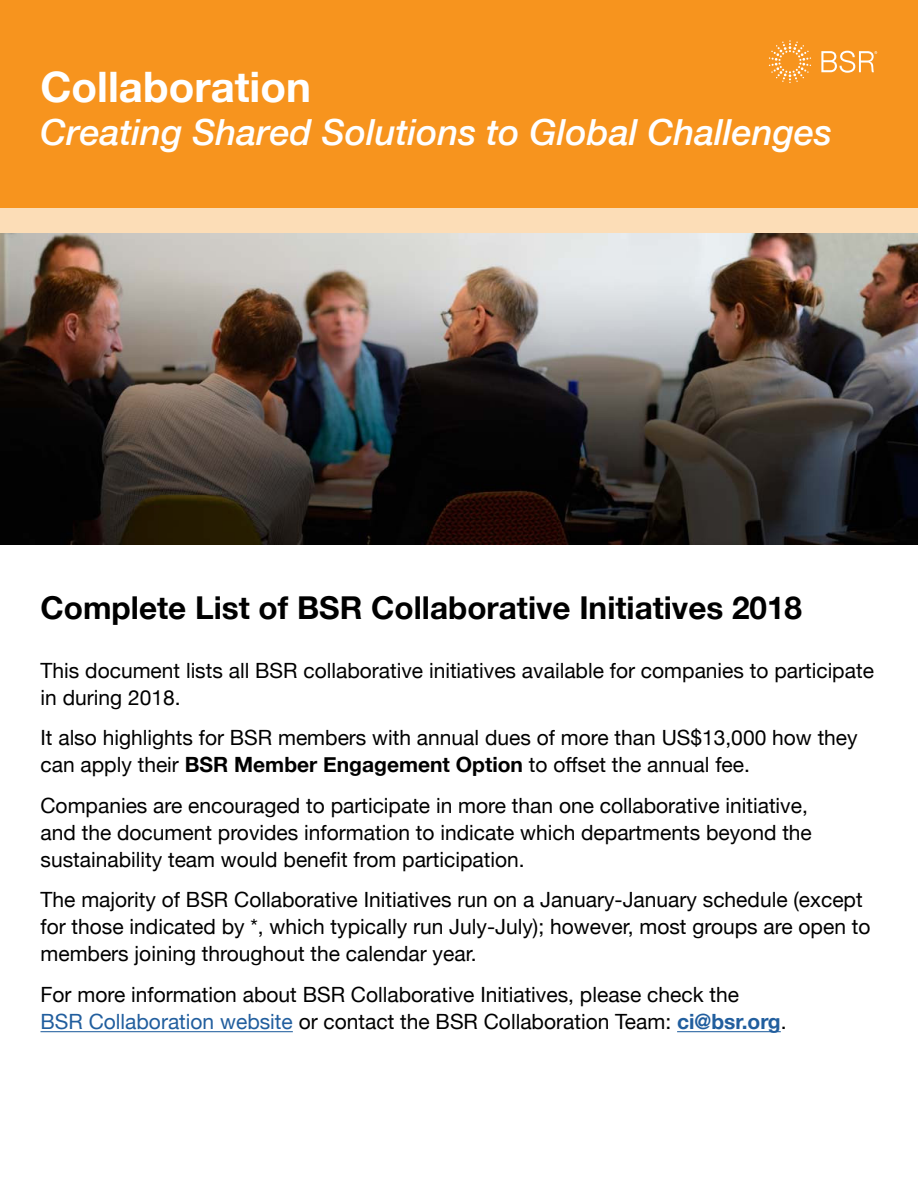
<style>
.page{position:relative;width:918px;height:1188px;background:#fff}
.page>*{position:absolute;margin:0;border:0;box-sizing:border-box;transform-origin:0 0}
.t1{font:700 42px "Helvetica Neue";color:#fff}
.t2{font:italic 500 36px "Helvetica Neue";color:#fff}
.t3{font:700 31.5px "Helvetica Neue";color:#000}
.t4{font:21px/27px "Helvetica Neue";color:#000}
.s1{font-weight:700}
.s2{color:#215e9e}
.s3{font-weight:700;color:#215e9e}
</style>
<div class="page">
<div style="left:0;top:0;width:918px;height:233px;background:#fcddb7"></div>
<div style="left:0;top:0;width:918px;height:207px;background:#f7941e"></div>
<hr style="left:40px;top:1031px;width:253px;height:1px;background:#215e9e">
<hr style="left:677px;top:1031px;width:104px;height:1px;background:#215e9e">
<svg style="left:769px;top:40px;width:42px;height:43px"></svg>
<svg style="left:821px;top:51px;width:56px;height:22px"></svg>
<img style="left:0;top:233px;width:918px;height:311px">
<h1 class="t1" style="left:40px;top:54px;width:272px">Collaboration</h1>
<h2 class="t2" style="left:40px;top:102px;width:793px">Creating Shared Solutions to Global Challenges</h2>
<h3 class="t3" style="left:40px;top:583px;width:763px">Complete List of BSR Collaborative Initiatives 2018</h3>
<p class="t4" style="left:40px;top:658px;width:835px">This document lists all BSR collaborative initiatives available for companies to participate in during 2018.</p>
<p class="t4" style="left:40px;top:725px;width:819px">It also highlights for BSR members with annual dues of more than US$13,000 how they can apply their <span class="s1">BSR Member Engagement Option</span> to offset the annual fee.</p>
<p class="t4" style="left:40px;top:793px;width:773px">Companies are encouraged to participate in more than one collaborative initiative, and the document provides information to indicate which departments beyond the sustainability team would benefit from participation.</p>
<p class="t4" style="left:40px;top:887px;width:832px">The majority of BSR Collaborative Initiatives run on a January-January schedule (except for those indicated by *, which typically run July-July); however, most groups are open to members joining throughout the calendar year.</p>
<p class="t4" style="left:40px;top:982px;width:748px">For more information about BSR Collaborative Initiatives, please check the<br><span class="s2">BSR Collaboration website</span> or contact the BSR Collaboration Team: <span class="s3">ci@bsr.org</span>.</p>
</div>
